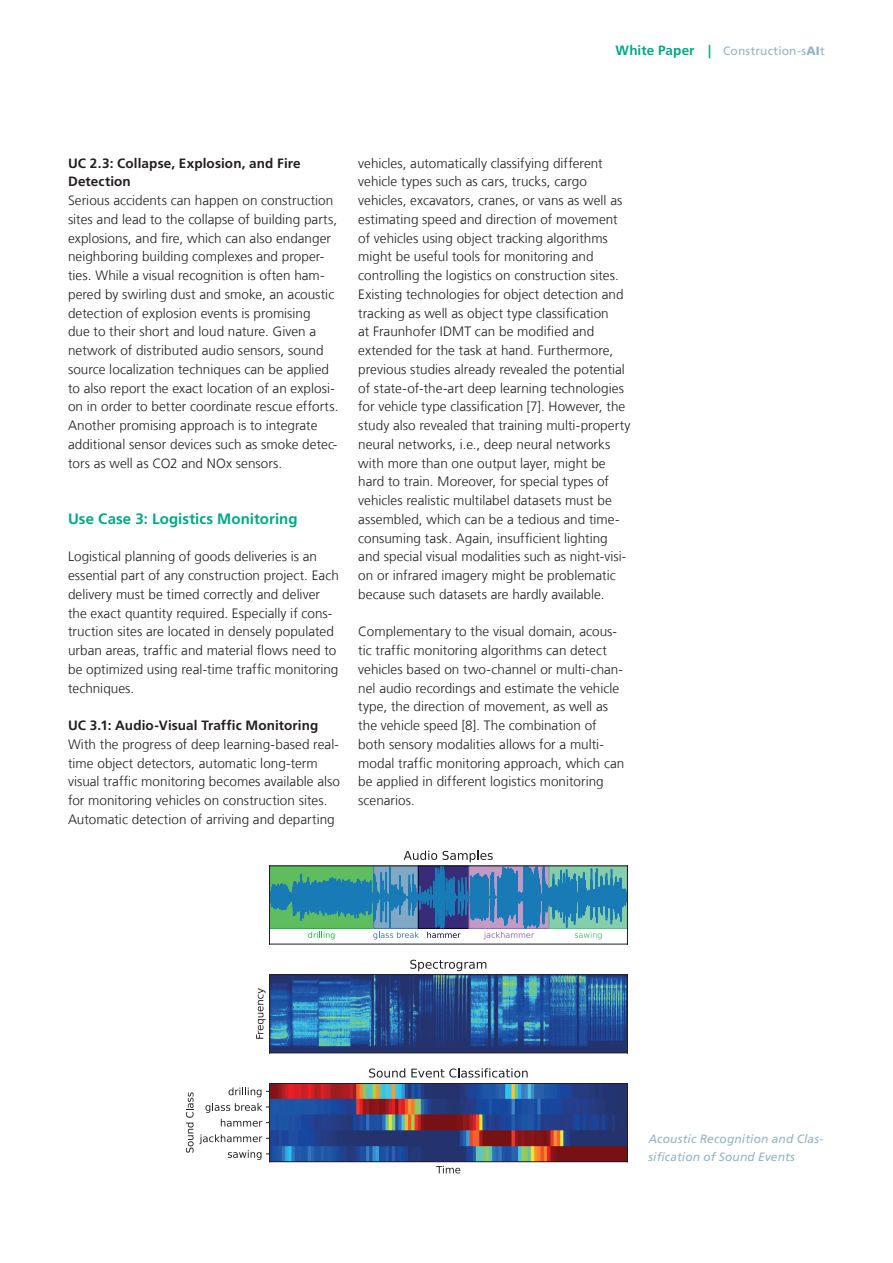
<style>
.page{position:relative;width:893px;height:1263px;background:#fff}
.page>*{position:absolute;margin:0;border:0;box-sizing:border-box;transform-origin:0 0}
.t1{font:700 15px "Frutiger LT Com";letter-spacing:.005em;color:#00a786}
.t2{font:300 13.5px/18.8px "Frutiger LT Com";letter-spacing:.005em;color:#231f20}
.t3{font:700 13.5px/18.8px "Frutiger LT Com";letter-spacing:.01em;color:#231f20}
.t4{font:italic 12px/18.8px "Frutiger LT Com";letter-spacing:.01em;color:#93b3c3}
.t5{font:12px "Frutiger LT Com";letter-spacing:.015em;color:#93b3c3}
.s1{font-weight:700;font-size:13.5px;color:#00a786}
.s2{font-weight:900}
</style>
<div class="page">
<hr style="left:627px;top:866px;width:1px;height:78px;background:#231f20">
<hr style="left:269px;top:944px;width:358px;height:1px;background:#231f20">
<svg style="left:269px;top:851px;width:358px;height:93px"></svg>
<img style="left:270px;top:975px;width:357px;height:77px">
<svg style="left:256px;top:988px;width:9px;height:51px"></svg>
<hr style="left:269px;top:975px;width:1px;height:78px;background:#231f20">
<hr style="left:627px;top:975px;width:1px;height:78px;background:#231f20">
<hr style="left:269px;top:1052px;width:358px;height:1px;background:#231f20">
<hr style="left:269px;top:974px;width:358px;height:1px;background:#231f20">
<svg style="left:410px;top:960px;width:76px;height:11px"></svg>
<img style="left:270px;top:1084px;width:357px;height:77px">
<svg style="left:436px;top:1166px;width:24px;height:7px"></svg>
<svg style="left:186px;top:1087px;width:83px;height:73px"></svg>
<hr style="left:269px;top:1083px;width:1px;height:79px;background:#231f20">
<hr style="left:627px;top:1083px;width:1px;height:79px;background:#231f20">
<hr style="left:269px;top:1161px;width:358px;height:1px;background:#231f20">
<hr style="left:269px;top:1083px;width:358px;height:1px;background:#231f20">
<svg style="left:369px;top:1068px;width:36px;height:9px"></svg>
<svg style="left:411px;top:1068px;width:117px;height:9px"></svg>
<p class="t5" style="left:616px;top:44px;width:211px"><span class="s1">White Paper |</span> Construction-s<span class="s2">AI</span>t</p>
<p class="t3" style="left:68px;top:154px;width:234px">UC 2.3: Collapse, Explosion, and Fire<br>Detection</p>
<p class="t2" style="left:68px;top:191px;width:272px">Serious accidents can happen on construction sites and lead to the collapse of building parts, explosions, and fire, which can also endanger neighboring building complexes and proper&shy;ties. While a visual recognition is often ham&shy;pered by swirling dust and smoke, an acoustic detection of explosion events is promising<br>due to their short and loud nature. Given a network of distributed audio sensors, sound source localization techniques can be applied to also report the exact location of an explosi&shy;on in order to better coordinate rescue efforts.<br>Another promising approach is to integrate additional sensor devices such as smoke detec&shy;tors as well as CO2 and NOx sensors.</p>
<p class="t1" style="left:68px;top:510px;width:231px">Use Case 3: Logistics Monitoring</p>
<p class="t2" style="left:68px;top:547px;width:272px">Logistical planning of goods deliveries is an essential part of any construction project. Each delivery must be timed correctly and deliver the exact quantity required. Especially if cons&shy;truction sites are located in densely populated urban areas, traffic and material flows need to be optimized using real-time traffic monitoring techniques.</p>
<p class="t3" style="left:68px;top:716px;width:252px">UC 3.1: Audio-Visual Traffic Monitoring</p>
<p class="t2" style="left:68px;top:735px;width:274px">With the progress of deep learning-based real&shy;time object detectors, automatic long-term visual traffic monitoring becomes available also for monitoring vehicles on construction sites.<br>Automatic detection of arriving and departing</p>
<p class="t2" style="left:358px;top:154px;width:274px">vehicles, automatically classifying different vehicle types such as cars, trucks, cargo vehicles, excavators, cranes, or vans as well as estimating speed and direction of movement of vehicles using object tracking algorithms might be useful tools for monitoring and controlling the logistics on construction sites.<br>Existing technologies for object detection and tracking as well as object type classification<br>at Fraunhofer IDMT can be modified and extended for the task at hand. Furthermore, previous studies already revealed the potential of state-of-the-art deep learning technologies for vehicle type classification [7]. However, the study also revealed that training multi-property neural networks, i.e., deep neural networks with more than one output layer, might be hard to train. Moreover, for special types of vehicles realistic multilabel datasets must be assembled, which can be a tedious and time&shy;consuming task. Again, insufficient lighting and special visual modalities such as night-visi&shy;on or infrared imagery might be problematic because such datasets are hardly available.</p>
<p class="t2" style="left:358px;top:622px;width:268px">Complementary to the visual domain, acous&shy;tic traffic monitoring algorithms can detect vehicles based on two-channel or multi-chan&shy;nel audio recordings and estimate the vehicle type, the direction of movement, as well as the vehicle speed [8]. The combination of both sensory modalities allows for a multi&shy;modal traffic monitoring approach, which can be applied in different logistics monitoring scenarios.</p>
<p class="t4" style="left:648px;top:1129px;width:176px">Acoustic Recognition and Clas&shy;sification of Sound Events</p>
</div>
